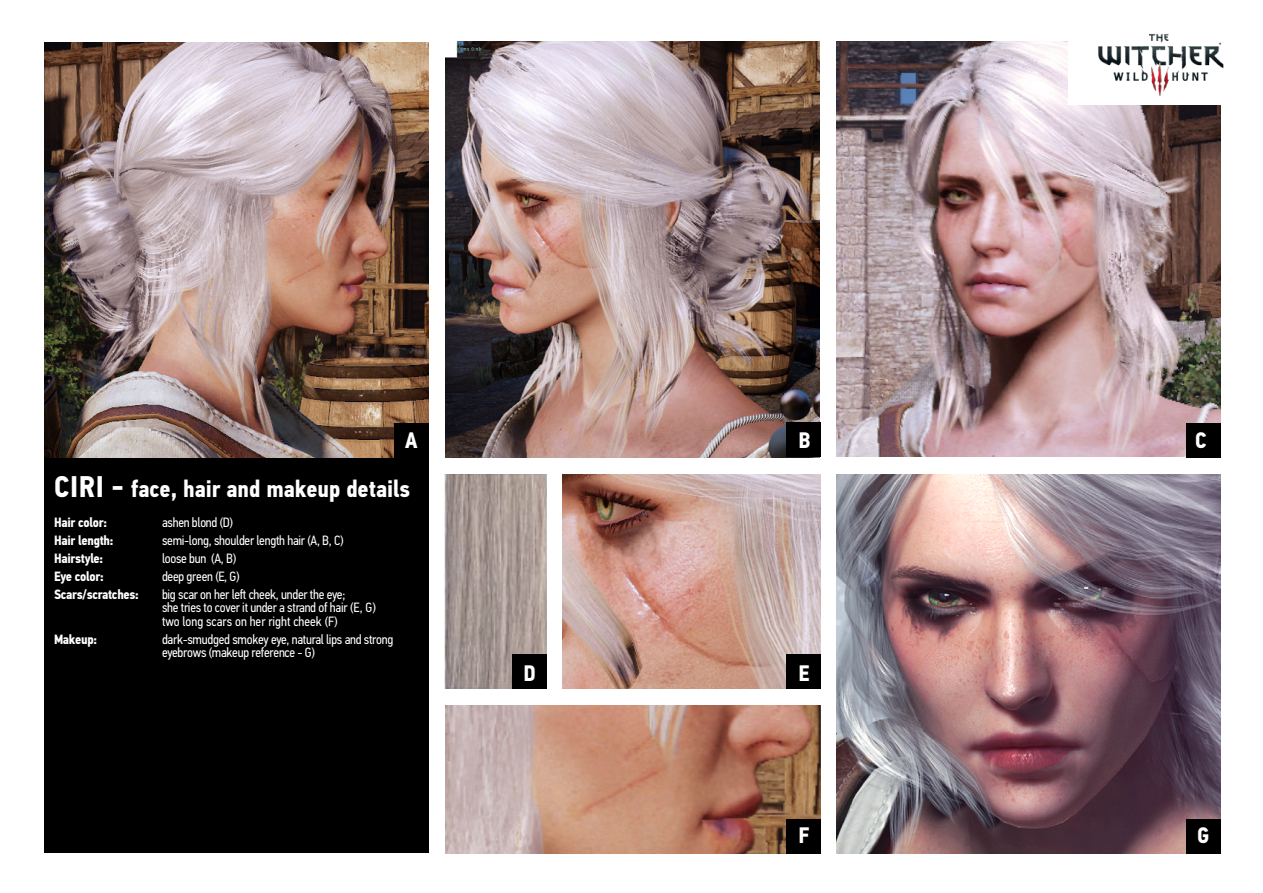
<style>
.page{position:relative;width:1263px;height:893px;background:#fff}
.page>*{position:absolute;margin:0;border:0;box-sizing:border-box;transform-origin:0 0}
.t1{font:700 24px "PF Din Text Cond Pro";color:#fff}
.t2{font:700 22.5px "PF Din Text Cond Pro";color:#fff}
.t3{font:13.5px/13.5px "PF Din Text Cond Pro";letter-spacing:-.02em;color:#fff}
.t4{font:700 13.5px "PF Din Text Cond Pro";letter-spacing:-.02em;color:#fff}
.s1{font-size:30px}
</style>
<div class="page">
<div style="left:44px;top:405px;width:385px;height:448px;background:#000"></div>
<img style="left:445px;top:42px;width:775px;height:415px">
<img style="left:562px;top:474px;width:259px;height:214px">
<img style="left:446px;top:706px;width:375px;height:147px">
<img style="left:44px;top:42px;width:385px;height:416px">
<img style="left:445px;top:474px;width:102px;height:214px">
<div style="left:821px;top:31px;width:15px;height:432px;background:#fff"></div>
<img style="left:836px;top:474px;width:384px;height:379px">
<div style="left:394px;top:423px;width:35px;height:35px;background:#000"></div>
<div style="left:786px;top:422px;width:35px;height:35px;background:#000"></div>
<div style="left:1186px;top:423px;width:34px;height:35px;background:#000"></div>
<div style="left:786px;top:654px;width:35px;height:34px;background:#000"></div>
<div style="left:786px;top:819px;width:35px;height:34px;background:#000"></div>
<div style="left:1186px;top:819px;width:34px;height:34px;background:#000"></div>
<div style="left:512px;top:654px;width:35px;height:34px;background:#000"></div>
<img style="left:1068px;top:34px;width:156px;height:70px">
<h2 class="t2" style="left:405px;top:426px;width:14px">A</h2>
<h2 class="t2" style="left:798px;top:426px;width:14px">B</h2>
<h2 class="t2" style="left:1195px;top:426px;width:13px">C</h2>
<h1 class="t1" style="left:54px;top:474px;width:357px"><span class="s1">Ciri -</span> face, hair and makeup details</h1>
<p class="t4" style="left:54px;top:514px;width:54px">Hair color:</p>
<p class="t3" style="left:162px;top:515px;width:72px">ashen blond (D)</p>
<p class="t4" style="left:54px;top:532px;width:61px">Hair length:</p>
<p class="t3" style="left:162px;top:533px;width:183px">semi-long, shoulder length hair (A, B, C)</p>
<p class="t4" style="left:54px;top:550px;width:51px">Hairstyle:</p>
<p class="t3" style="left:162px;top:551px;width:76px">loose bun (A, B)</p>
<p class="t4" style="left:54px;top:568px;width:51px">Eye color:</p>
<p class="t3" style="left:162px;top:569px;width:79px">deep green (E, G)</p>
<p class="t4" style="left:54px;top:586px;width:86px">Scars/scratches:</p>
<p class="t3" style="left:162px;top:587px;width:215px">big scar on her left cheek, under the eye;<br>she tries to cover it under a strand of hair (E, G) two long scars on her right cheek (F)</p>
<p class="t4" style="left:54px;top:631px;width:45px">Makeup:</p>
<p class="t3" style="left:162px;top:632px;width:233px">dark-smudged smokey eye, natural lips and strong eyebrows (makeup reference - G)</p>
<h2 class="t2" style="left:523px;top:659px;width:14px">D</h2>
<h2 class="t2" style="left:798px;top:659px;width:13px">E</h2>
<h2 class="t2" style="left:798px;top:822px;width:12px">F</h2>
<h2 class="t2" style="left:1197px;top:822px;width:14px">G</h2>
</div>
